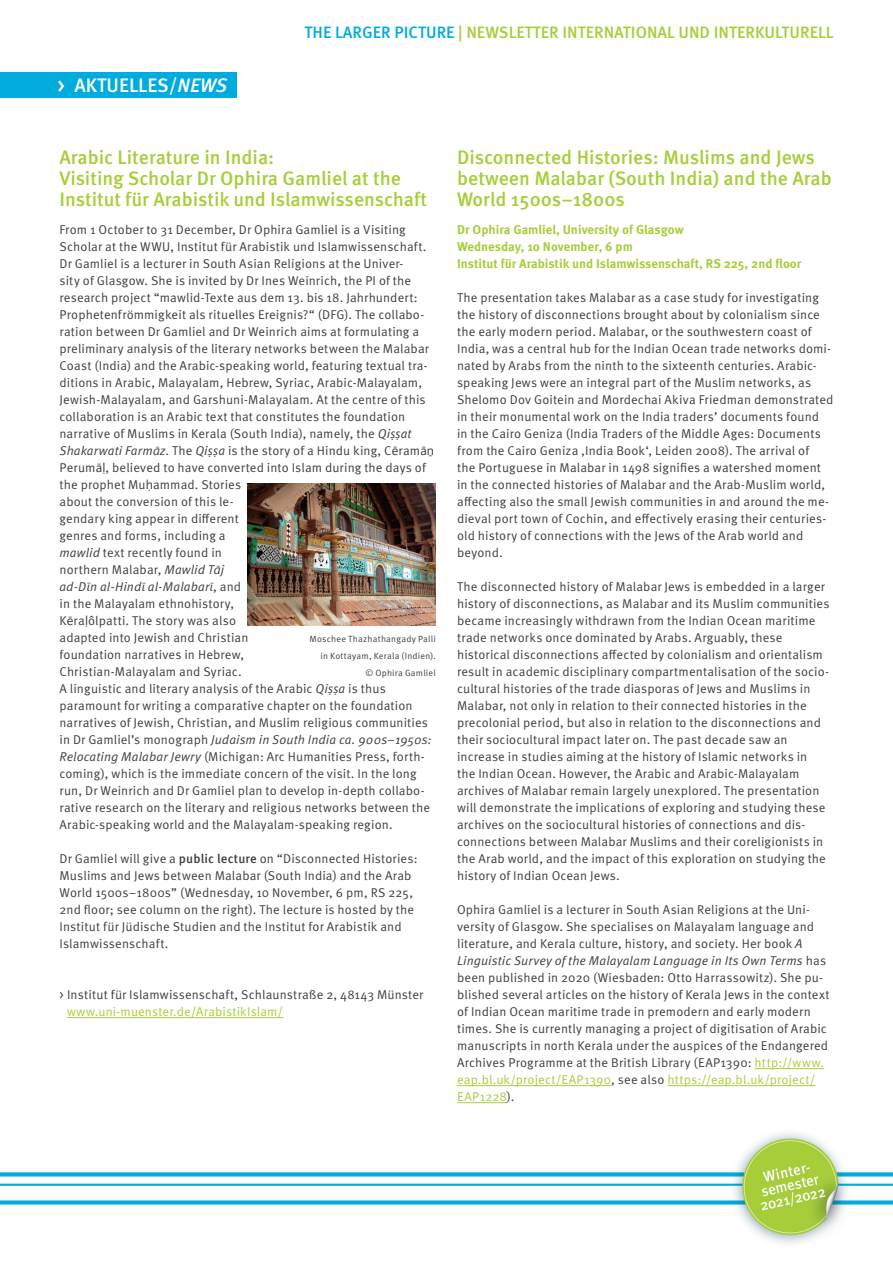
<style>
.page{position:relative;width:893px;height:1263px;background:#fff}
.page>*{position:absolute;margin:0;border:0;box-sizing:border-box;transform-origin:0 0}
.t1{font:500 19.5px/21px "Meta OT";color:#a6ce39}
.t2{font:500 19.5px "Meta OT";color:#fff}
.t3{font:500 16.5px "Meta OT";color:#a6ce39}
.t4{font:12.75px/17px "Meta OT";letter-spacing:.01em;color:#3e3e3f}
.t5{font:700 12.75px "Meta OT";color:#a6ce39}
.t6{font:12.75px "Meta OT";letter-spacing:.005em;color:#a6ce39}
.t7{font:9px "Meta OT";letter-spacing:.02em;color:#3e3e3f}
.s1{font-style:italic}
.s2{color:#00acdd}
.s3{font-family:"Segoe UI";font-style:italic}
.s4{font-family:"Segoe UI"}
.s5{font-weight:500}
.s6{color:#a6ce39}
</style>
<div class="page">
<img style="left:0;top:72px;width:893px;height:1172px">
<div style="left:0;top:72px;width:236px;height:26px;background:#00acdd"></div>
<hr style="left:67px;top:1017px;width:216px;height:1px;background:#a6ce39">
<hr style="left:755px;top:1068px;width:69px;height:1px;background:#a6ce39">
<hr style="left:457px;top:1085px;width:154px;height:1px;background:#a6ce39">
<hr style="left:667px;top:1085px;width:148px;height:1px;background:#a6ce39">
<hr style="left:457px;top:1102px;width:50px;height:1px;background:#a6ce39">
<img style="left:248px;top:484px;width:188px;height:141px">
<p class="t2" style="left:57px;top:73px;width:172px">&gt; AKTUELLES/<span class="s1">NEWS</span></p>
<p class="t3" style="left:305px;top:22px;width:531px"><span class="s2">THE LARGER PICTURE</span> | NEWSLETTER INTERNATIONAL UND INTERKULTURELL</p>
<p class="t1" style="left:60px;top:147px;width:216px">Arabic Literature in India:</p>
<p class="t1" style="left:60px;top:168px;width:369px">Visiting Scholar Dr Ophira Gamliel at the<br>Institut für Arabistik und Islamwissenschaft</p>
<p class="t4" style="left:60px;top:221px;width:376px">From 1 October to 31 December, Dr Ophira Gamliel is a Visiting Scholar at the WWU, Institut für Arabistik und Islamwissenschaft.<br>Dr Gamliel is a lecturer in South Asian Religions at the Univer-<br>sity of Glasgow. She is invited by Dr Ines Weinrich, the PI of the research project “mawlid-Texte aus dem 13. bis 18. Jahrhundert:<br>Prophetenfrömmigkeit als rituelles Ereignis?“ (DFG). The collabo&shy;ration between Dr Gamliel and Dr Weinrich aims at formulating a preliminary analysis of the literary networks between the Malabar Coast (India) and the Arabic-speaking world, featuring textual tra&shy;ditions in Arabic, Malayalam, Hebrew, Syriac, Arabic-Malayalam, Jewish-Malayalam, and Garshuni-Malayalam. At the centre of this collaboration is an Arabic text that constitutes the foundation narrative of Muslims in Kerala (South India), namely, the <span class="s1">Qi</span><span class="s3">ṣṣ</span><span class="s1">at Shakarwati Farm</span><span class="s3">ā</span><span class="s1">z</span>. The <span class="s1">Qi</span><span class="s3">ṣṣ</span><span class="s1">a</span> is the story of a Hindu king, C<span class="s4">ē</span>ram<span class="s4">āṉ </span>Perum<span class="s4">āḷ</span>, believed to have converted into Islam during the days of the prophet Mu<span class="s4">ḥ</span>ammad. Stories<br>about the conversion of this le-<br>gendary king appear in different<br>genres and forms, including a<br><span class="s1">mawlid</span> text recently found in<br>northern Malabar, <span class="s1">Mawlid T</span><span class="s3">ā</span><span class="s1">j<br>ad-D</span><span class="s3">ī</span><span class="s1">n al-Hind</span><span class="s3">ī</span> <span class="s1">al-Malabar</span><span class="s3">ī</span>, and<br>in the Malayalam ethnohistory,<br>K<span class="s4">ē</span>ra<span class="s4">ḷ</span>ôlpatti. The story was also<br>adapted into Jewish and Christian</p>
<p class="t7" style="left:310px;top:634px;width:128px">Moschee Thazhathangady Palli</p>
<p class="t4" style="left:60px;top:646px;width:186px">foundation narratives in Hebrew,</p>
<p class="t7" style="left:321px;top:651px;width:117px">in Kottayam, Kerala (Indien).</p>
<p class="t4" style="left:60px;top:663px;width:184px">Christian-Malayalam and Syriac.</p>
<p class="t7" style="left:365px;top:668px;width:72px">© Ophira Gamliel</p>
<p class="t4" style="left:60px;top:680px;width:374px">A linguistic and literary analysis of the Arabic <span class="s1">Qi</span><span class="s3">ṣṣ</span><span class="s1">a</span> is thus paramount for writing a comparative chapter on the foundation narratives of Jewish, Christian, and Muslim religious communities in Dr Gamliel’s monograph <span class="s1">Judaism in South India ca. 900s–1950s:<br>Relocating Malabar Jewry</span> (Michigan: Arc Humanities Press, forth&shy;coming), which is the immediate concern of the visit. In the long run, Dr Weinrich and Dr Gamliel plan to develop in-depth collabo&shy;rative research on the literary and religious networks between the Arabic-speaking world and the Malayalam-speaking region.</p>
<p class="t4" style="left:60px;top:850px;width:359px">Dr Gamliel will give a <span class="s5">public lecture</span> on “Disconnected Histories:<br>Muslims and Jews between Malabar (South India) and the Arab World 1500s–1800s” (Wednesday, 10 November, 6 pm, RS 225, 2nd floor; see column on the right). The lecture is hosted by the Institut für Jüdische Studien and the Institut for Arabistik and Islamwissenschaft.</p>
<p class="t4" style="left:60px;top:986px;width:365px">&gt; Institut für Islamwissenschaft, Schlaunstraße 2, 48143 Münster</p>
<p class="t6" style="left:67px;top:1004px;width:218px">www.uni-muenster.de/ArabistikIslam/</p>
<p class="t1" style="left:457px;top:147px;width:376px">Disconnected Histories: Muslims and Jews between Malabar (South India) and the Arab<br>World 1500s–1800s</p>
<p class="t5" style="left:457px;top:221px;width:228px">Dr Ophira Gamliel, University of Glasgow</p>
<p class="t5" style="left:457px;top:238px;width:177px">Wednesday, 10 November, 6 pm</p>
<p class="t5" style="left:457px;top:255px;width:346px">Institut für Arabistik und Islamwissenschaft, RS 225, 2nd floor</p>
<p class="t4" style="left:457px;top:289px;width:378px">The presentation takes Malabar as a case study for investigating the history of disconnections brought about by colonialism since the early modern period. Malabar, or the southwestern coast of India, was a central hub for the Indian Ocean trade networks domi&shy;nated by Arabs from the ninth to the sixteenth centuries. Arabic&shy;speaking Jews were an integral part of the Muslim networks, as Shelomo Dov Goitein and Mordechai Akiva Friedman demonstrated in their monumental work on the India traders’ documents found<br>in the Cairo Geniza (India Traders of the Middle Ages: Documents from the Cairo Geniza ‚India Book‘, Leiden 2008). The arrival of<br>the Portuguese in Malabar in 1498 signifies a watershed moment in the connected histories of Malabar and the Arab-Muslim world, affecting also the small Jewish communities in and around the me&shy;dieval port town of Cochin, and effectively erasing their centuries&shy;old history of connections with the Jews of the Arab world and beyond.</p>
<p class="t4" style="left:457px;top:578px;width:374px">The disconnected history of Malabar Jews is embedded in a larger history of disconnections, as Malabar and its Muslim communities became increasingly withdrawn from the Indian Ocean maritime</p>
<p class="t4" style="left:457px;top:629px;width:327px">trade networks once dominated by Arabs. Arguably, these</p>
<p class="t4" style="left:457px;top:646px;width:367px">historical disconnections affected by colonialism and orientalism</p>
<p class="t4" style="left:457px;top:663px;width:373px">result in academic disciplinary compartmentalisation of the socio&shy;cultural histories of the trade diasporas of Jews and Muslims in Malabar, not only in relation to their connected histories in the precolonial period, but also in relation to the disconnections and their sociocultural impact later on. The past decade saw an</p>
<p class="t4" style="left:457px;top:748px;width:370px">increase in studies aiming at the history of Islamic networks in the Indian Ocean. However, the Arabic and Arabic-Malayalam archives of Malabar remain largely unexplored. The presentation will demonstrate the implications of exploring and studying these archives on the sociocultural histories of connections and dis&shy;connections between Malabar Muslims and their coreligionists in the Arab world, and the impact of this exploration on studying the history of Indian Ocean Jews.</p>
<p class="t4" style="left:457px;top:901px;width:374px">Ophira Gamliel is a lecturer in South Asian Religions at the Uni&shy;versity of Glasgow. She specialises on Malayalam language and literature, and Kerala culture, history, and society. Her book <span class="s1">A Linguistic Survey of the Malayalam Language in Its Own Terms</span> has been published in 2020 (Wiesbaden: Otto Harrassowitz). She pu&shy;blished several articles on the history of Kerala Jews in the context of Indian Ocean maritime trade in premodern and early modern times. She is currently managing a project of digitisation of Arabic manuscripts in north Kerala under the auspices of the Endangered Archives Programme at the British Library (EAP1390: <span class="s6">http://www. eap.bl.uk/project/EAP1390</span>, see also <span class="s6">https://eap.bl.uk/project/ EAP1228</span>).</p>
</div>
